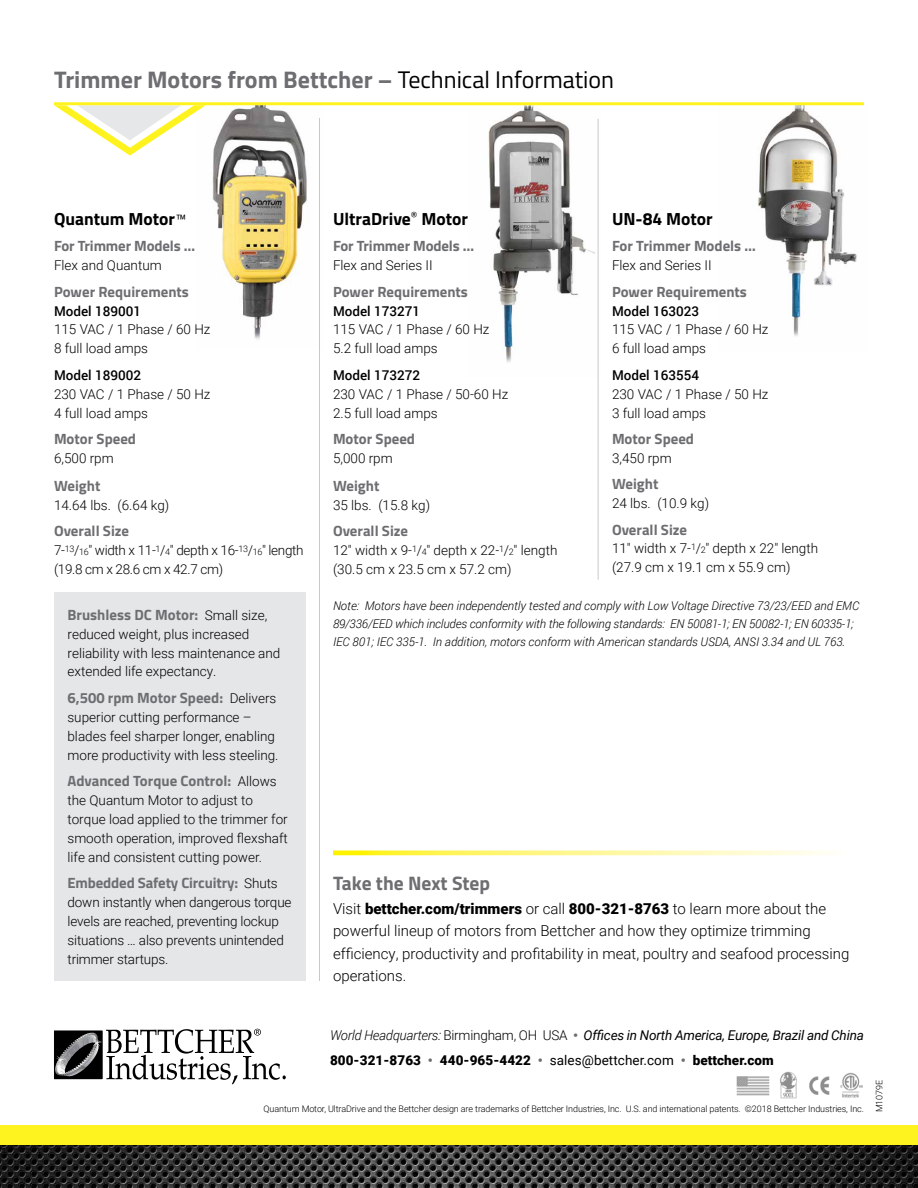
<style>
.page{position:relative;width:918px;height:1188px;background:#fff}
.page>*{position:absolute;margin:0;border:0;box-sizing:border-box;transform-origin:0 0}
.t1{font:700 24px "Titillium";color:#6d6e71}
.t2{font:700 19.5px "Titillium";color:#6d6e71}
.t3{font:700 17.55px "Titillium";color:#000}
.t4{font:300 15px/22.5px "Roboto";color:#000}
.t5{font:700 14.85px "Titillium";color:#6d6e71}
.t6{font:300 13.5px/18.9px "Roboto";color:#000}
.t7{font:italic 13.5px/25.5px "Roboto";letter-spacing:-.015em;color:#000}
.t8{font:500 13.5px "Roboto";color:#000}
.t9{font:300 13.5px/18.9px "Roboto";letter-spacing:-.025em;color:#000}
.t10{font:italic 300 12px/18px "Roboto";color:#000}
.t11{font:300 9px "Roboto";letter-spacing:-.01em;color:#000}
.s1{font-weight:400;color:#000}
.s2{font-weight:300;font-size:16.5px}
.s3{font-size:9px}
.s4{font-family:"Roboto";font-weight:300;font-size:13.5px;color:#000}
.s5{font-weight:900}
.s6{font-weight:300}
.s7{font-weight:300;font-style:normal}
.s8{font-weight:900;font-style:normal;color:#6d6e71}
.s9{font-weight:900;font-style:normal}
.s10{font-style:normal}
</style>
<div class="page">
<div style="left:54px;top:592px;width:252px;height:389px;background:#e5e6e7"></div>
<img style="left:206px;top:105px;width:117px;height:234px">
<img style="left:719px;top:105px;width:145px;height:231px">
<img style="left:467px;top:105px;width:133px;height:273px">
<img style="left:0;top:1154px;width:918px;height:34px">
<div style="left:0;top:1124px;width:918px;height:30px;background:#000;opacity:.3"></div>
<div style="left:0;top:1125px;width:918px;height:20px;background:#fff31f"></div>
<svg style="left:106px;top:1029px;width:180px;height:55px"></svg>
<svg style="left:55px;top:1032px;width:47px;height:46px;fill:#000"></svg>
<div style="left:53px;top:1030px;width:51px;height:50px;border:1px solid #fdfdfd"></div>
<img style="left:77px;top:1033px;width:15px;height:7px">
<img style="left:736px;top:1071px;width:127px;height:28px">
<hr style="left:319px;top:118px;width:1px;height:863px;background:#c7c8ca">
<hr style="left:598px;top:119px;width:1px;height:461px;background:#c7c8ca">
<svg style="left:333px;top:850px;width:497px;height:5px"></svg>
<svg style="left:54px;top:105px;width:152px;height:51px"></svg>
<hr style="left:54px;top:102px;width:810px;height:3px;background:#fff31f">
<h1 class="t1" style="left:54px;top:61px;width:562px">Trimmer Motors from Bettcher – <span class="s1">Technical Information</span></h1>
<p class="t3" style="left:54px;top:205px;width:134px">Quantum Motor<span class="s2">™</span></p>
<p class="t5" style="left:54px;top:235px;width:143px">For Trimmer Models …</p>
<p class="t6" style="left:54px;top:256px;width:109px">Flex and Quantum</p>
<p class="t5" style="left:54px;top:280px;width:137px">Power Requirements</p>
<p class="t8" style="left:54px;top:301px;width:89px">Model 189001</p>
<p class="t6" style="left:54px;top:320px;width:158px">115 VAC / 1 Phase / 60 Hz<br>8 full load amps</p>
<p class="t8" style="left:54px;top:365px;width:89px">Model 189002</p>
<p class="t6" style="left:54px;top:384px;width:158px">230 VAC / 1 Phase / 50 Hz<br>4 full load amps</p>
<p class="t5" style="left:54px;top:427px;width:84px">Motor Speed</p>
<p class="t6" style="left:54px;top:448px;width:61px">6,500 rpm</p>
<p class="t5" style="left:54px;top:474px;width:48px">Weight</p>
<p class="t6" style="left:54px;top:495px;width:117px">14.64 lbs. (6.64 kg)</p>
<p class="t5" style="left:54px;top:520px;width:77px">Overall Size</p>
<p class="t9" style="left:54px;top:540px;width:251px">7-<sup>13</sup>/<span class="s3">16</span>″ width x 11-<sup>1</sup>/<span class="s3">4</span>″ depth x 16-<sup>13</sup>/<span class="s3">16</span>″ length (19.8 cm x 28.6 cm x 42.7 cm)</p>
<p class="t5" style="left:68px;top:603px;width:201px">Brushless DC Motor: <span class="s4">Small size,</span></p>
<p class="t6" style="left:67px;top:624px;width:214px">reduced weight, plus increased reliability with less maintenance and extended life expectancy.</p>
<p class="t5" style="left:68px;top:686px;width:210px">6,500 rpm Motor Speed: <span class="s4">Delivers</span></p>
<p class="t6" style="left:68px;top:707px;width:213px">superior cutting performance – blades feel sharper longer, enabling more productivity with less steeling.</p>
<p class="t5" style="left:68px;top:769px;width:211px">Advanced Torque Control: <span class="s4">Allows</span></p>
<p class="t6" style="left:68px;top:790px;width:222px">the Quantum Motor to adjust to torque load applied to the trimmer for smooth operation, improved flexshaft life and consistent cutting power.</p>
<p class="t5" style="left:68px;top:871px;width:212px">Embedded Safety Circuitry: <span class="s4">Shuts</span></p>
<p class="t6" style="left:67px;top:892px;width:226px">down instantly when dangerous torque levels are reached, preventing lockup situations … also prevents unintended trimmer startups.</p>
<p class="t3" style="left:333px;top:205px;width:136px">UltraDrive<sup>®</sup> Motor</p>
<p class="t5" style="left:333px;top:235px;width:143px">For Trimmer Models …</p>
<p class="t6" style="left:333px;top:256px;width:101px">Flex and Series II</p>
<p class="t5" style="left:333px;top:280px;width:137px">Power Requirements</p>
<p class="t8" style="left:333px;top:301px;width:89px">Model 173271</p>
<p class="t6" style="left:333px;top:320px;width:158px">115 VAC / 1 Phase / 60 Hz<br>5.2 full load amps</p>
<p class="t8" style="left:333px;top:365px;width:89px">Model 173272</p>
<p class="t6" style="left:333px;top:384px;width:177px">230 VAC / 1 Phase / 50-60 Hz<br>2.5 full load amps</p>
<p class="t5" style="left:333px;top:427px;width:84px">Motor Speed</p>
<p class="t6" style="left:333px;top:448px;width:61px">5,000 rpm</p>
<p class="t5" style="left:333px;top:474px;width:48px">Weight</p>
<p class="t6" style="left:333px;top:495px;width:99px">35 lbs. (15.8 kg)</p>
<p class="t5" style="left:333px;top:520px;width:77px">Overall Size</p>
<p class="t6" style="left:333px;top:540px;width:226px">12″ width x 9-<sup>1</sup>/<span class="s3">4</span>″ depth x 22-<sup>1</sup>/<span class="s3">2</span>″ length (30.5 cm x 23.5 cm x 57.2 cm)</p>
<p class="t3" style="left:612px;top:205px;width:102px">UN-84 Motor</p>
<p class="t5" style="left:612px;top:235px;width:145px">For Trimmer Models …</p>
<p class="t6" style="left:612px;top:256px;width:101px">Flex and Series II</p>
<p class="t5" style="left:612px;top:280px;width:137px">Power Requirements</p>
<p class="t8" style="left:612px;top:301px;width:89px">Model 163023</p>
<p class="t6" style="left:612px;top:320px;width:158px">115 VAC / 1 Phase / 60 Hz<br>6 full load amps</p>
<p class="t8" style="left:612px;top:365px;width:89px">Model 163554</p>
<p class="t6" style="left:612px;top:384px;width:158px">230 VAC / 1 Phase / 50 Hz<br>3 full load amps</p>
<p class="t5" style="left:612px;top:427px;width:84px">Motor Speed</p>
<p class="t6" style="left:612px;top:448px;width:61px">3,450 rpm</p>
<p class="t5" style="left:612px;top:473px;width:48px">Weight</p>
<p class="t6" style="left:612px;top:493px;width:99px">24 lbs. (10.9 kg)</p>
<p class="t5" style="left:612px;top:518px;width:77px">Overall Size</p>
<p class="t6" style="left:612px;top:539px;width:208px">11″ width x 7-<sup>1</sup>/<span class="s3">2</span>″ depth x 22″ length (27.9 cm x 19.1 cm x 55.9 cm)</p>
<p class="t10" style="left:333px;top:597px;width:528px">Note: Motors have been independently tested and comply with Low Voltage Directive 73/23/EED and EMC<br>89/336/EED which includes conformity with the following standards: EN 50081-1; EN 50082-1; EN 60335-1;<br>IEC 801; IEC 335-1. In addition, motors conform with American standards USDA, ANSI 3.34 and UL 763.</p>
<h2 class="t2" style="left:333px;top:868px;width:159px">Take the Next Step</h2>
<p class="t4" style="left:333px;top:897px;width:518px">Visit <span class="s5">bettcher.com/trimmers</span> or call <span class="s5">800-321-8763</span> to learn more about the powerful lineup of motors from Bettcher and how they optimize trimming efficiency, productivity and profitability in meat, poultry and seafood processing operations.</p>
<p class="t7" style="left:330px;top:1022px;width:536px"><span class="s6">World Headquarters:</span> <span class="s7">Birmingham, OH USA</span> <span class="s8">•</span> Offices in North America, Europe, Brazil and China<br><span class="s9">800-321-8763</span> <span class="s8">•</span> <span class="s9">440-965-4422</span> <span class="s8">•</span> <span class="s10">sales@bettcher.com</span> <span class="s8">•</span> <span class="s9">bettcher.com</span></p>
<p class="t11" style="left:264px;top:1103px;width:602px">Quantum Motor, UltraDrive and the Bettcher design are trademarks of Bettcher Industries, Inc. U.S. and international patents. ©2018 Bettcher Industries, Inc.</p>
<p class="t11" style="left:873px;top:1112px;width:34px;rotate:-90deg">M1079E</p>
</div>
